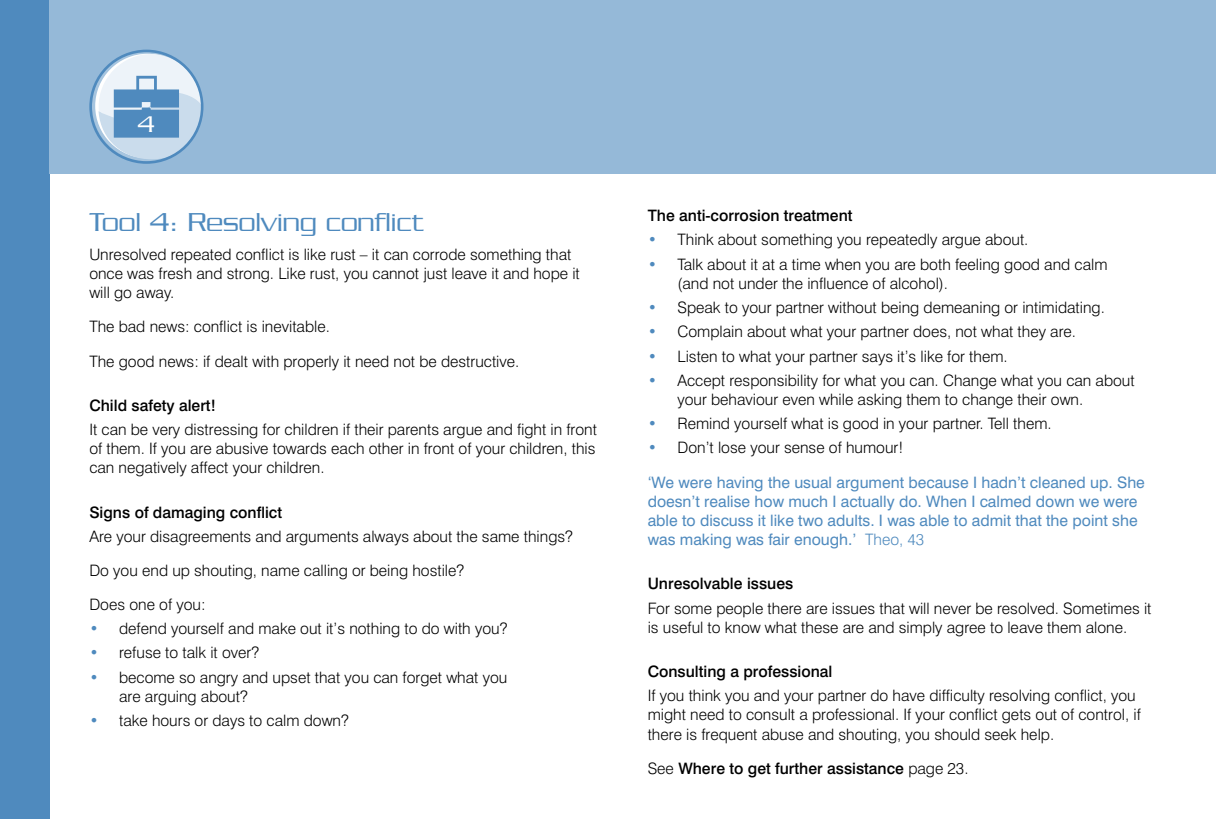
<style>
.page{position:relative;width:1216px;height:819px;background:#fff}
.page>*{position:absolute;margin:0;border:0;box-sizing:border-box;transform-origin:0 0}
.t1{font:300 28px "Serpentine";color:#4f8abe}
.t2{font:300 24.5px "Serpentine";color:#fff}
.t3{font:300 15.75px/19.2px "Swiss 721 BT";color:#000}
.t4{font:15.75px/19.2px "Swiss 721 BT";color:#4f8abe}
.t5{font:500 15.75px "Swiss 721 BT";color:#000}
.s1{color:#4f8abe}
.s2{font-weight:300}
.s3{font-weight:300;color:#000}
</style>
<div class="page">
<div style="left:0;top:0;width:50px;height:819px;background:#4f8abe"></div>
<div style="left:50px;top:0;width:1165px;height:174px;background:#95b9d8"></div>
<svg style="left:94px;top:52px;width:107px;height:108px"></svg>
<div style="left:99px;top:54px;width:102px;height:104px;background:#edf3f9;border-radius:50%"></div>
<div style="left:89px;top:50px;width:114px;height:114px;border:3px solid #4f8abe;border-radius:50%"></div>
<svg style="left:98px;top:88px;width:106px;height:72px"></svg>
<div style="left:136px;top:76px;width:21px;height:21px;border:3px solid #4f8abe"></div>
<h2 class="t2" style="left:138px;top:110px;width:18px">4</h2>
<h1 class="t1" style="left:89px;top:206px;width:336px">Tool 4: Resolving conflict</h1>
<p class="t3" style="left:89px;top:244px;width:492px">Unresolved repeated conflict is like rust – it can corrode something that once was fresh and strong. Like rust, you cannot just leave it and hope it will go away.</p>
<p class="t3" style="left:89px;top:309px;width:431px;line-height:34.1px">The bad news: conflict is inevitable.<br>The good news: if dealt with properly it need not be destructive.</p>
<p class="t5" style="left:89px;top:395px;width:128px">Child safety alert!</p>
<p class="t3" style="left:89px;top:419px;width:509px;text-align:justify">It can be very distressing for children if their parents argue and fight in front of them. If you are abusive towards each other in front of your children, this can negatively affect your children.</p>
<p class="t5" style="left:89px;top:502px;width:194px">Signs of damaging conflict</p>
<p class="t3" style="left:89px;top:519px;width:485px;line-height:34.1px">Are your disagreements and arguments always about the same things?<br>Do you end up shouting, name calling or being hostile?<br>Does one of you:</p>
<p class="t3" style="left:89px;top:619px;width:419px"><span class="s1">•</span> defend yourself and make out it’s nothing to do with you?</p>
<p class="t3" style="left:89px;top:643px;width:171px"><span class="s1">•</span> refuse to talk it over?</p>
<p class="t3" style="left:119px;top:667px;width:390px;text-indent:-30px"><span class="s1">•</span> become so angry and upset that you can forget what you are arguing about?</p>
<p class="t3" style="left:89px;top:710px;width:261px"><span class="s1">•</span> take hours or days to calm down?</p>
<p class="t5" style="left:647px;top:206px;width:206px">The anti-corrosion treatment</p>
<p class="t3" style="left:647px;top:230px;width:382px"><span class="s1">•</span> Think about something you repeatedly argue about.</p>
<p class="t3" style="left:677px;top:254px;width:431px;text-indent:-30px"><span class="s1">•</span> Talk about it at a time when you are both feeling good and calm (and not under the influence of alcohol).</p>
<p class="t3" style="left:647px;top:298px;width:458px"><span class="s1">•</span> Speak to your partner without being demeaning or intimidating.</p>
<p class="t3" style="left:647px;top:322px;width:430px"><span class="s1">•</span> Complain about what your partner does, not what they are.</p>
<p class="t3" style="left:647px;top:346px;width:361px"><span class="s1">•</span> Listen to what your partner says it’s like for them.</p>
<p class="t3" style="left:677px;top:370px;width:458px;text-indent:-30px"><span class="s1">•</span> Accept responsibility for what you can. Change what you can about your behaviour even while asking them to change their own.</p>
<p class="t3" style="left:647px;top:414px;width:405px"><span class="s1">•</span> Remind yourself what is good in your partner. Tell them.</p>
<p class="t4" style="left:647px;top:430px;width:498px;line-height:34.1px"><span class="s2">•</span> <span class="s3">Don’t lose your sense of humour!<br></span>‘We were having the usual argument because I hadn’t cleaned up. She</p>
<p class="t4" style="left:647px;top:491px;width:491px;text-align:justify">doesn’t realise how much I actually do. When I calmed down we were able to discuss it like two adults. I was able to admit that the point she was making was fair enough.’ <span class="s2">Theo, 43</span></p>
<p class="t5" style="left:647px;top:574px;width:147px">Unresolvable issues</p>
<p class="t3" style="left:647px;top:598px;width:505px">For some people there are issues that will never be resolved. Sometimes it is useful to know what these are and simply agree to leave them alone.</p>
<p class="t5" style="left:647px;top:661px;width:186px">Consulting a professional</p>
<p class="t3" style="left:647px;top:685px;width:494px">If you think you and your partner do have difficulty resolving conflict, you might need to consult a professional. If your conflict gets out of control, if there is frequent abuse and shouting, you should seek help.</p>
<p class="t5" style="left:647px;top:758px;width:322px"><span class="s2">See</span> Where to get further assistance <span class="s2">page 23.</span></p>
</div>
